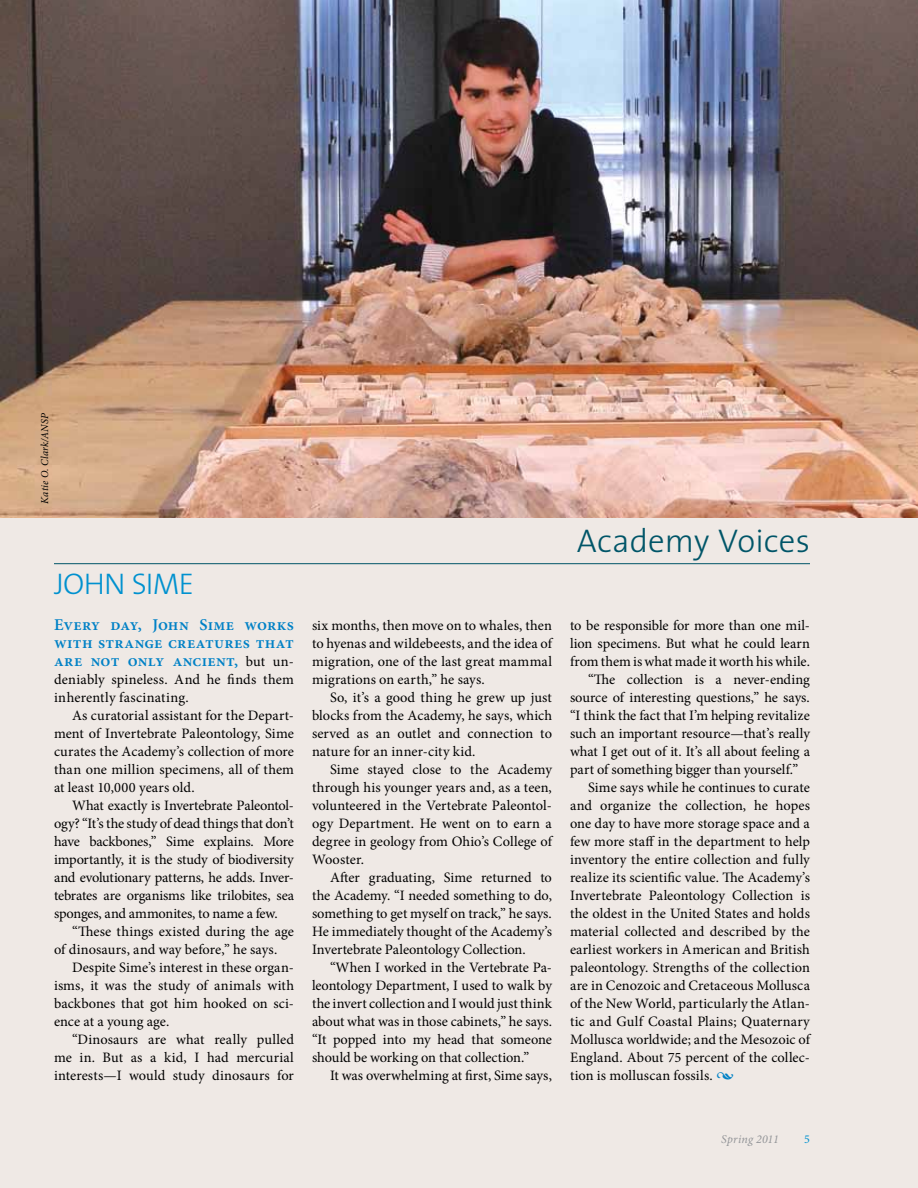
<style>
.page{position:relative;width:918px;height:1188px;background:#efe9e5}
.page>*{position:absolute;margin:0;border:0;box-sizing:border-box;transform-origin:0 0}
.t1{font:300 33px "The Sans";letter-spacing:.005em;color:#005568}
.t2{font:30px "The Sans Light Caps";letter-spacing:-.025em;color:#0091cf}
.t3{font:600 16.5px/18px "Minion Pro";letter-spacing:.015em;color:#0081c6;text-align:justify}
.t4{font:14.4px/18px "Minion Pro";letter-spacing:-.005em;color:#000;text-align:justify}
.t5{font:italic 12px "Minion Pro";letter-spacing:.02em;color:#939598}
.t6{font:12px "Minion Pro";color:#0091cf}
.t7{font:italic 10.5px "Minion Pro";color:#000}
.s1{font-weight:400;font-size:14.4px;color:#000}
.s2{font-size:16.5px;color:#0081c6}
</style>
<div class="page">
<hr style="left:54px;top:563px;width:756px;height:1px;background:#005568">
<img style="left:0;top:0;width:918px;height:517px">
<p class="t7" style="left:38px;top:504px;width:92px;rotate:-90deg">Katie O. Clark/ANSP</p>
<h2 class="t2" style="left:54px;top:559px;width:142px">JOHN SIME</h2>
<p class="t3" style="left:54px;top:616px;width:242px">Every day, John Sime works with strange creatures that are not only ancient, <span class="s1">but un-</span></p>
<p class="t4" style="left:54px;top:670px;width:241px">deniably spineless. And he finds them inherently fascinating.</p>
<p class="t4" style="left:54px;top:706px;width:242px;text-indent:18px">As curatorial assistant for the Depart&shy;ment of Invertebrate Paleontology, Sime curates the Academy’s collection of more than one million specimens, all of them at least 10,000 years old.</p>
<p class="t4" style="left:54px;top:796px;width:242px;text-indent:18px">What exactly is Invertebrate Paleontol&shy;ogy? “It’s the study of dead things that don’t have backbones,” Sime explains. More importantly, it is the study of biodiversity and evolutionary patterns, he adds. Inver&shy;tebrates are organisms like trilobites, sea sponges, and ammonites, to name a few.</p>
<p class="t4" style="left:54px;top:922px;width:242px;text-indent:18px">“These things existed during the age of dinosaurs, and way before,” he says.</p>
<p class="t4" style="left:54px;top:958px;width:242px;text-indent:18px">Despite Sime’s interest in these organ&shy;isms, it was the study of animals with backbones that got him hooked on sci&shy;ence at a young age.</p>
<p class="t4" style="left:54px;top:1030px;width:242px;text-indent:18px">“Dinosaurs are what really pulled me in. But as a kid, I had mercurial interests—I would study dinosaurs for</p>
<h1 class="t1" style="left:577px;top:514px;width:235px">Academy Voices</h1>
<p class="t4" style="left:312px;top:616px;width:243px">six months, then move on to whales, then to hyenas and wildebeests, and the idea of migration, one of the last great mammal migrations on earth,” he says.</p>
<p class="t4" style="left:312px;top:688px;width:242px;text-indent:18px">So, it’s a good thing he grew up just blocks from the Academy, he says, which served as an outlet and connection to nature for an inner-city kid.</p>
<p class="t4" style="left:312px;top:760px;width:243px;text-indent:18px">Sime stayed close to the Academy through his younger years and, as a teen, volunteered in the Vertebrate Paleontol&shy;ogy Department. He went on to earn a degree in geology from Ohio’s College of Wooster.</p>
<p class="t4" style="left:312px;top:868px;width:242px;text-indent:18px">After graduating, Sime returned to the Academy. “I needed something to do, something to get myself on track,” he says.<br>He immediately thought of the Academy’s Invertebrate Paleontology Collection.</p>
<p class="t4" style="left:312px;top:958px;width:242px;text-indent:18px">“When I worked in the Vertebrate Pa&shy;leontology Department, I used to walk by the invert collection and I would just think about what was in those cabinets,” he says. “It popped into my head that someone should be working on that collection.”</p>
<p class="t4" style="left:330px;top:1066px;width:223px">It was overwhelming at first, Sime says,</p>
<p class="t4" style="left:570px;top:616px;width:242px">to be responsible for more than one mil-</p>
<p class="t4" style="left:570px;top:634px;width:242px">lion specimens. But what he could learn</p>
<p class="t4" style="left:570px;top:652px;width:242px">from them is what made it worth his while.</p>
<p class="t4" style="left:588px;top:670px;width:223px">“The collection is a never-ending</p>
<p class="t4" style="left:570px;top:688px;width:241px">source of interesting questions,” he says.</p>
<p class="t4" style="left:570px;top:706px;width:241px">“I think the fact that I’m helping revitalize</p>
<p class="t4" style="left:570px;top:724px;width:242px">such an important resource—that’s really</p>
<p class="t4" style="left:570px;top:742px;width:242px">what I get out of it. It’s all about feeling a</p>
<p class="t4" style="left:570px;top:760px;width:230px">part of something bigger than yourself.”</p>
<p class="t4" style="left:588px;top:778px;width:223px">Sime says while he continues to curate</p>
<p class="t4" style="left:570px;top:796px;width:241px">and organize the collection, he hopes</p>
<p class="t4" style="left:570px;top:814px;width:241px">one day to have more storage space and a</p>
<p class="t4" style="left:570px;top:832px;width:242px">few more staff in the department to help</p>
<p class="t4" style="left:570px;top:850px;width:242px">inventory the entire collection and fully</p>
<p class="t4" style="left:570px;top:868px;width:241px">realize its scientific value. The Academy’s</p>
<p class="t4" style="left:570px;top:886px;width:241px">Invertebrate Paleontology Collection is</p>
<p class="t4" style="left:570px;top:904px;width:242px">the oldest in the United States and holds</p>
<p class="t4" style="left:570px;top:922px;width:242px">material collected and described by the</p>
<p class="t4" style="left:570px;top:940px;width:241px">earliest workers in American and British</p>
<p class="t4" style="left:570px;top:958px;width:241px">paleontology. Strengths of the collection</p>
<p class="t4" style="left:570px;top:976px;width:241px">are in Cenozoic and Cretaceous Mollusca</p>
<p class="t4" style="left:570px;top:994px;width:242px">of the New World, particularly the Atlan-</p>
<p class="t4" style="left:570px;top:1012px;width:242px">tic and Gulf Coastal Plains; Quaternary</p>
<p class="t4" style="left:570px;top:1030px;width:243px">Mollusca worldwide; and the Mesozoic of</p>
<p class="t4" style="left:570px;top:1048px;width:242px">England. About 75 percent of the collec-</p>
<p class="t4" style="left:570px;top:1066px;width:166px">tion is molluscan fossils. <span class="s2">•</span></p>
<p class="t5" style="left:721px;top:1131px;width:59px">Spring 2011</p>
<p class="t6" style="left:804px;top:1132px;width:7px">5</p>
</div>
